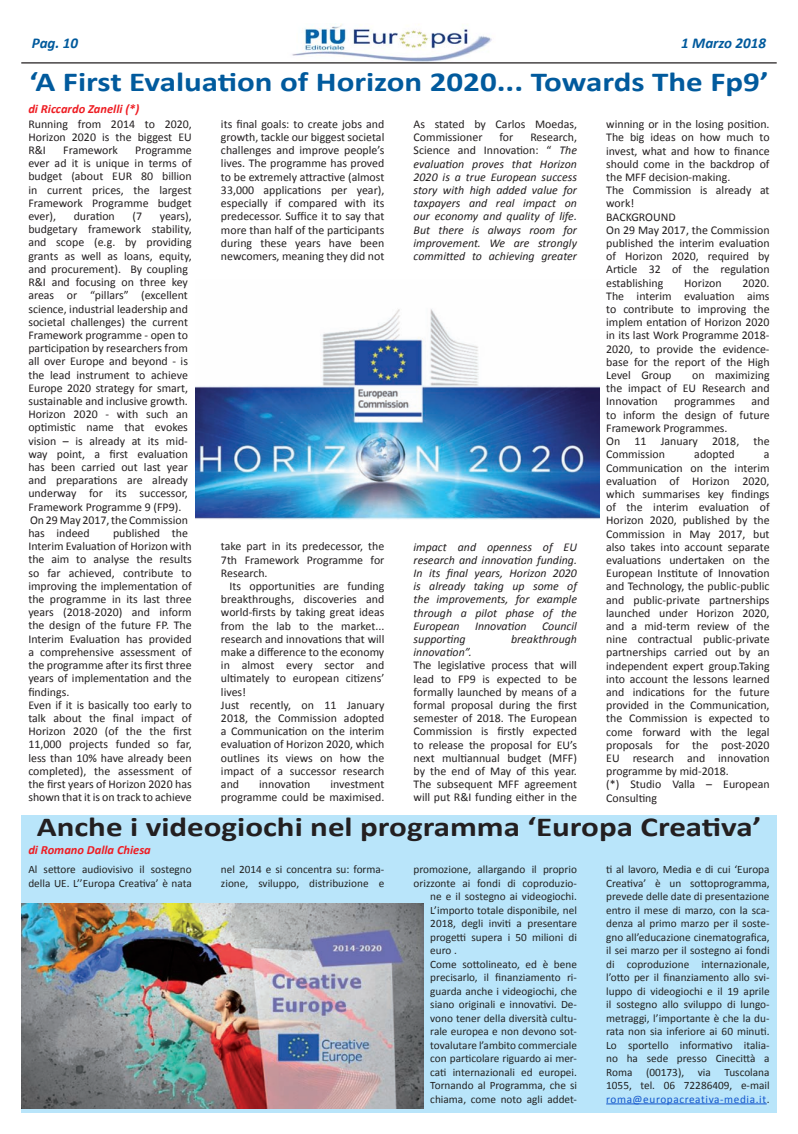
<style>
.page{position:relative;width:798px;height:1134px;background:#fff}
.page>*{position:absolute;margin:0;border:0;box-sizing:border-box;transform-origin:0 0}
.t1{font:700 27.5px "Calibri";color:#015a9d;scale:1.2 1}
.t2{font:700 27.5px "Calibri";color:#231f20;scale:1.2 1}
.t3{font:italic 700 15px "Calibri";color:#015a9d}
.t4{font:italic 700 12.5px "Calibri";color:#ee1d23}
.t5{font:11.88px/13.2px "Calibri";color:#231f20;text-align:justify}
.t6{font:italic 11.88px/13.2px "Calibri";color:#231f20;text-align:justify}
.t7{font:11.25px/13.5px "Calibri";color:#222}
.s1{font-style:normal}
.s2{color:#15c}
</style>
<div class="page">
<img style="left:292px;top:24px;width:200px;height:38px">
<hr style="left:21px;top:62px;width:755px;height:2px;background:#231f20">
<div style="left:21px;top:865px;width:755px;height:248px;background:#b9e5fa"></div>
<hr style="left:606px;top:1103px;width:160px;height:1px;background:#15c">
<img style="left:195px;top:309px;width:404px;height:210px">
<img style="left:21px;top:904px;width:402px;height:204px">
<div style="left:21px;top:815px;width:755px;height:50px;background:#b9e5fa"></div>
<p class="t3" style="left:32px;top:33px;width:48px">Pag. 10</p>
<p class="t3" style="left:681px;top:33px;width:86px">1 Marzo 2018</p>
<h1 class="t1" style="left:30px;top:64px;width:617px">‘A First Evaluation of Horizon 2020... Towards The Fp9’</h1>
<p class="t4" style="left:28px;top:101px;width:112px">di Riccardo Zanelli (*)</p>
<p class="t5" style="left:28px;top:117px;width:165px">Running from 2014 to 2020, Horizon 2020 is the biggest EU R&amp;I</p>
<p class="t5" style="left:63px;top:143px;width:56px">Framework</p>
<p class="t5" style="left:28px;top:143px;width:165px;text-indent:107px">Programme ever ad it is unique in terms of budget (about EUR 80 billion in current prices, the largest Framework Programme budget ever),</p>
<p class="t5" style="left:28px;top:210px;width:165px;text-align:left;text-indent:131px">years), budgetary framework stability, and scope (e.g. by providing grants as well as loans, equity, and procurement). By coupling<br>R&amp;I and focusing on three key areas or “pillars” (excellent science, industrial leadership and societal challenges) the current<br>Framework programme - open to participation by researchers from all over Europe and beyond - is the lead instrument to achieve<br>Europe 2020 strategy for smart, sustainable and inclusive growth.<br>Horizon 2020 - with such an optimistic name that evokes vision – is already at its mid&shy;way point, a first evaluation has been carried out last year and preparations are already underway for its successor,<br>Framework Programme 9 (FP9).<br>On 29 May 2017, the Commission has indeed</p>
<p class="t5" style="left:74px;top:210px;width:43px">duration</p>
<p class="t5" style="left:132px;top:210px;width:11px">(7</p>
<p class="t5" style="left:28px;top:526px;width:165px;text-align:left;text-indent:85px">published the<br>Interim Evaluation of Horizon with the aim to analyse the results so far achieved, contribute to improving the implementation of the programme in its last three years (2018-2020) and inform the design of the future FP. The<br>Interim Evaluation has provided a comprehensive assessment of the programme after its first three years of implementation and the findings.<br>Even if it is basically too early to talk about the final impact of<br>Horizon 2020 (of the the first<br>11,000 projects funded so far, less than 10% have already been completed), the assessment of the first years of Horizon 2020 has shown that it is on track to achieve</p>
<p class="t5" style="left:221px;top:117px;width:165px">its final goals: to create jobs and growth, tackle our biggest societal challenges and improve people’s lives. The programme has proved to be extremely attractive (almost 33,000 applications per year), especially if compared with its predecessor. Suffice it to say that more than half of the participants during these years have been newcomers, meaning they did not</p>
<p class="t5" style="left:221px;top:540px;width:165px">take part in its predecessor, the 7th Framework Programme for Research.</p>
<p class="t5" style="left:221px;top:579px;width:165px;text-align:left;text-indent:8px">Its opportunities are funding breakthroughs, discoveries and world-firsts by taking great ideas from the lab to the market... research and innovations that will make a difference to the economy in almost every sector and ultimately to european citizens’ lives!<br>Just recently, on 11 January<br>2018, the Commission adopted a Communication on the interim evaluation of Horizon 2020, which outlines its views on how the impact of a successor research and</p>
<p class="t5" style="left:221px;top:777px;width:165px;text-align:right">investment<br>programme could be maximised.</p>
<p class="t5" style="left:259px;top:777px;width:53px">innovation</p>
<p class="t5" style="left:413px;top:117px;width:165px">As stated by Carlos Moedas,<br>Commissioner</p>
<p class="t5" style="left:499px;top:131px;width:15px">for</p>
<p class="t6" style="left:413px;top:130px;width:165px;text-indent:117px"><span class="s1">Research, Science and Innovation: “</span> The evaluation proves that Horizon 2020 is a true European success story with high added value for taxpayers and real impact on our economy and quality of life.<br>But there is always room for improvement. We are strongly committed to achieving greater</p>
<p class="t6" style="left:413px;top:539px;width:165px">impact and openness of EU research and innovation funding.<br>In its final years, Horizon 2020 is already taking up some of the improvements, for example through a pilot phase of the European</p>
<p class="t6" style="left:475px;top:619px;width:53px">Innovation</p>
<p class="t6" style="left:542px;top:619px;width:36px">Council</p>
<p class="t6" style="left:413px;top:632px;width:53px">supporting</p>
<p class="t6" style="left:511px;top:632px;width:67px">breakthrough</p>
<p class="t6" style="left:413px;top:645px;width:60px">innovation”.</p>
<p class="t5" style="left:413px;top:659px;width:165px">The legislative process that will lead to FP9 is expected to be formally launched by means of a formal proposal during the first semester of 2018. The European Commission is firstly expected to release the proposal for EU’s next multiannual budget (MFF) by the end of May of this year.<br>The subsequent MFF agreement will put R&amp;I funding either in the</p>
<p class="t5" style="left:606px;top:118px;width:165px;text-align:left">winning or in the losing position.<br>The big ideas on how much to invest, what and how to finance should come in the backdrop of the MFF decision-making.<br>The Commission is already at work!<br>BACKGROUND<br>On 29 May 2017, the Commission published the interim evaluation of Horizon 2020, required by<br>Article 32 of the regulation establishing</p>
<p class="t5" style="left:684px;top:276px;width:39px">Horizon</p>
<p class="t5" style="left:606px;top:276px;width:165px;text-indent:136px">2020.<br>The interim evaluation aims to contribute to improving the implem entation of Horizon 2020 in its last Work Programme 2018- 2020, to provide the evidence&shy;base for the report of the High Level Group</p>
<p class="t5" style="left:606px;top:369px;width:165px;text-indent:86px">on maximizing the impact of EU Research and Innovation</p>
<p class="t5" style="left:606px;top:395px;width:165px;text-align:left;text-indent:145px">and to inform the design of future<br>Framework Programmes.<br>On 11 January 2018, the<br>Commission</p>
<p class="t5" style="left:673px;top:395px;width:63px">programmes</p>
<p class="t5" style="left:694px;top:448px;width:42px">adopted</p>
<p class="t5" style="left:606px;top:448px;width:165px;text-align:left;text-indent:158px">a<br>Communication on the interim evaluation of Horizon 2020, which summarises key findings of the interim evaluation of<br>Horizon 2020, published by the<br>Commission in May 2017, but also takes into account separate evaluations undertaken on the<br>European Institute of Innovation and Technology, the public-public and public-private partnerships launched under Horizon 2020, and a mid-term review of the nine contractual public-private partnerships carried out by an independent expert group.Taking into account the lessons learned and indications for the future provided in the Communication, the Commission is expected to come forward with the legal proposals for the post-2020<br>EU research and innovation programme by mid-2018.<br>(*) Studio Valla – European<br>Consulting</p>
<h1 class="t2" style="left:37px;top:809px;width:605px">Anche i videogiochi nel programma ‘Europa Creativa’</h1>
<p class="t4" style="left:28px;top:842px;width:124px">di Romano Dalla Chiesa</p>
<p class="t7" style="left:28px;top:863px;width:165px">Al settore audiovisivo il sostegno della UE. L’’Europa Creativa’ è nata</p>
<p class="t7" style="left:221px;top:863px;width:165px">nel 2014 e si concentra su: forma&shy;zione, sviluppo, distribuzione e</p>
<p class="t7" style="left:413px;top:863px;width:165px">promozione, allargando il proprio</p>
<p class="t7" style="left:413px;top:876px;width:165px">orizzonte ai fondi di coproduzio-</p>
<p class="t7" style="left:430px;top:890px;width:148px">ne e il sostegno ai videogiochi.</p>
<p class="t7" style="left:430px;top:903px;width:148px">L’importo totale disponibile, nel</p>
<p class="t7" style="left:430px;top:917px;width:148px">2018, degli inviti a presentare</p>
<p class="t7" style="left:430px;top:930px;width:148px">progetti supera i 50 milioni di</p>
<p class="t7" style="left:430px;top:944px;width:28px">euro .</p>
<p class="t7" style="left:430px;top:957px;width:148px">Come sottolineato, ed è bene</p>
<p class="t7" style="left:430px;top:971px;width:148px">precisarlo, il finanziamento ri-</p>
<p class="t7" style="left:430px;top:984px;width:148px">guarda anche i videogiochi, che</p>
<p class="t7" style="left:430px;top:998px;width:148px">siano originali e innovativi. De-</p>
<p class="t7" style="left:430px;top:1011px;width:148px">vono tener della diversità cultu-</p>
<p class="t7" style="left:430px;top:1025px;width:148px">rale europea e non devono sot-</p>
<p class="t7" style="left:430px;top:1038px;width:148px">tovalutare l’ambito commerciale</p>
<p class="t7" style="left:430px;top:1052px;width:148px">con particolare riguardo ai mer-</p>
<p class="t7" style="left:430px;top:1065px;width:148px">cati internazionali ed europei.</p>
<p class="t7" style="left:430px;top:1079px;width:148px">Tornando al Programma, che si</p>
<p class="t7" style="left:430px;top:1092px;width:148px">chiama, come noto agli addet-</p>
<p class="t7" style="left:606px;top:863px;width:165px;text-align:justify">ti al lavoro, Media e di cui ‘Europa Creativa’ è un sottoprogramma, prevede delle date di presentazione entro il mese di marzo, con la sca&shy;denza al primo marzo per il soste&shy;gno all’educazione cinematografica, il sei marzo per il sostegno ai fondi di coproduzione internazionale, l’otto per il finanziamento allo svi&shy;luppo di videogiochi e il 19 aprile il sostegno allo sviluppo di lungo&shy;metraggi, l’importante è che la du&shy;rata non sia inferiore ai 60 minuti.<br>Lo sportello informativo italia&shy;no ha sede presso Cinecittà a Roma (00173), via Tuscolana 1055, tel. 06 72286409, e-mail <span class="s2">roma@europacreativa-media.it</span>.</p>
</div>
